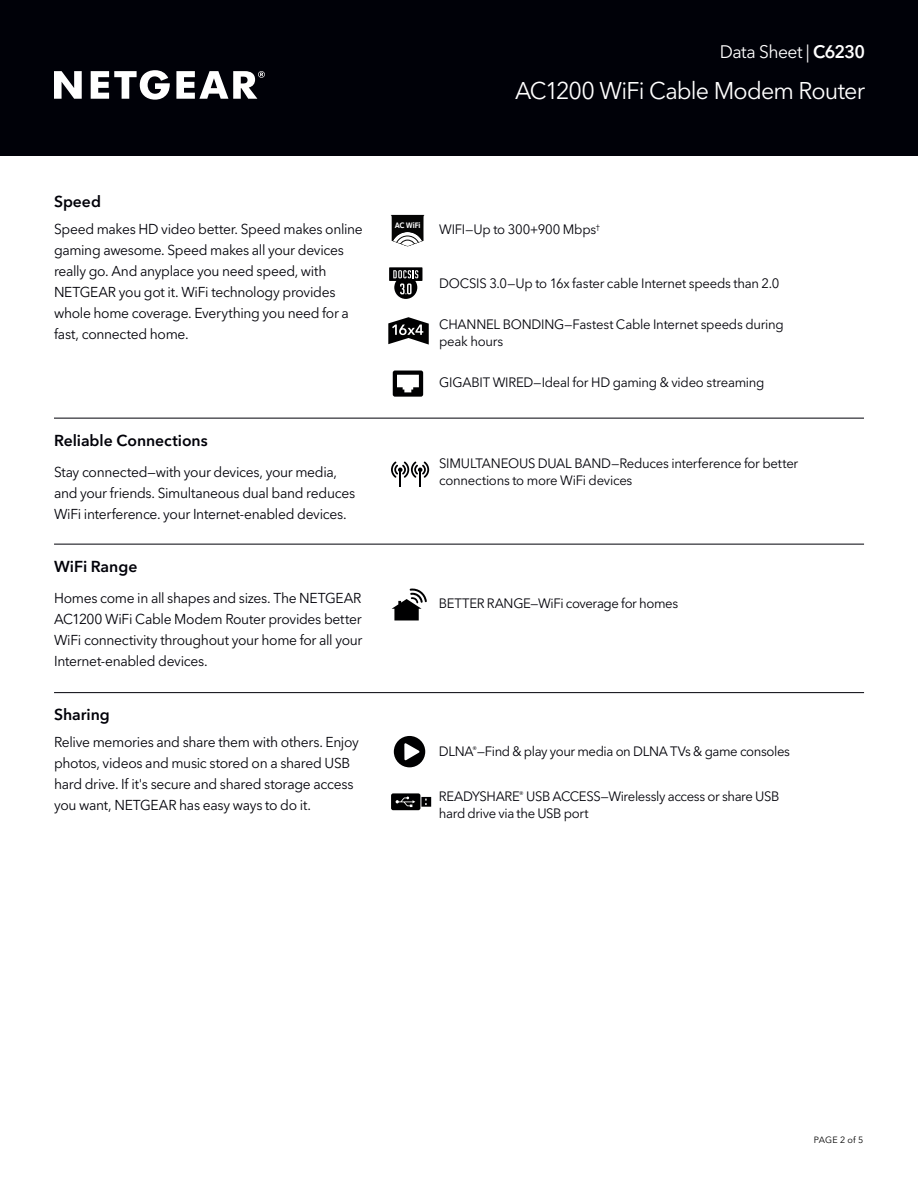
<style>
.page{position:relative;width:918px;height:1188px;background:#fff}
.page>*{position:absolute;margin:0;border:0;box-sizing:border-box;transform-origin:0 0}
.t1{font:24px "Avenir Next LT Pro";letter-spacing:-.035em;color:#fff}
.t2{font:18px "Avenir Next LT Pro";letter-spacing:-.03em;color:#fff}
.Sub_Heads_Red_with_R{font:600 15.75px "Avenir Next LT Pro";color:#000108}
.Sub_Heads{font:600 15.75px "Avenir Next LT Pro";color:#000108}
.Body_Copy{font:14.25px/21px "Avenir Next LT Pro";letter-spacing:-.025em;color:#000108}
.Feature_bullets{font:13.5px/17.2px "Avenir Next LT Pro";letter-spacing:-.02em;color:#000108}
.t3{font:9px "Avenir Next LT Pro";letter-spacing:.015em;color:#000001}
.t4{font:700 8.25px "Foundry Sterling";letter-spacing:-.02em;color:#fff;scale:.95 1}
.s1{font-weight:600}
</style>
<div class="page">
<div style="left:0;top:0;width:918px;height:156px;background:#000108"></div>
<svg style="left:54px;top:70px;width:211px;height:30px"></svg>
<hr style="left:54px;top:418px;width:810px;height:1px;background:#000108">
<svg style="left:392px;top:589px;width:35px;height:31px"></svg>
<hr style="left:54px;top:544px;width:810px;height:1px;background:#000108">
<hr style="left:54px;top:692px;width:810px;height:1px;background:#000108">
<svg style="left:391px;top:462px;width:38px;height:24px"></svg>
<div style="left:394px;top:736px;width:31px;height:31px;background:#000001;border-radius:50%"></div>
<svg style="left:404px;top:743px;width:16px;height:18px"></svg>
<svg style="left:391px;top:793px;width:40px;height:17px"></svg>
<svg style="left:393px;top:371px;width:30px;height:26px"></svg>
<svg style="left:391px;top:215px;width:34px;height:31px"></svg>
<svg style="left:394px;top:276px;width:23px;height:23px"></svg>
<div style="left:389px;top:267px;width:33px;height:14px;background:#000001"></div>
<svg style="left:393px;top:270px;width:25px;height:24px"></svg>
<svg style="left:388px;top:317px;width:41px;height:28px"></svg>
<p class="t2" style="left:720px;top:41px;width:147px">Data Sheet | <span class="s1">C6230</span></p>
<h1 class="t1" style="left:515px;top:76px;width:351px">AC1200 WiFi Cable Modem Router</h1>
<p class="Sub_Heads" style="left:54px;top:192px;width:48px">Speed</p>
<p class="Body_Copy" style="left:54px;top:219px;width:310px">Speed makes HD video better. Speed makes online gaming awesome. Speed makes all your devices really go. And anyplace you need speed, with NETGEAR you got it. WiFi technology provides whole home coverage. Everything you need for a fast, connected home.</p>
<p class="Sub_Heads_Red_with_R" style="left:54px;top:430px;width:155px">Reliable Connections</p>
<p class="Body_Copy" style="left:54px;top:462px;width:303px">Stay connected—with your devices, your media, and your friends. Simultaneous dual band reduces<br>WiFi interference. your Internet-enabled devices.</p>
<p class="Sub_Heads_Red_with_R" style="left:54px;top:556px;width:85px">WiFi Range</p>
<p class="Body_Copy" style="left:54px;top:588px;width:310px;text-align:justify">Homes come in all shapes and sizes. The NETGEAR AC1200 WiFi Cable Modem Router provides better WiFi connectivity throughout your home for all your Internet-enabled devices.</p>
<p class="Sub_Heads_Red_with_R" style="left:54px;top:705px;width:57px">Sharing</p>
<p class="Body_Copy" style="left:54px;top:732px;width:306px">Relive memories and share them with others. Enjoy photos, videos and music stored on a shared USB hard drive. If it's secure and shared storage access you want, NETGEAR has easy ways to do it.</p>
<p class="t4" style="left:395px;top:220px;width:29px">AC WiFi</p>
<p class="Feature_bullets" style="left:439px;top:221px;width:162px">WIFI—Up to 300+900 Mbps<sup>†</sup></p>
<p class="Feature_bullets" style="left:439px;top:275px;width:342px">DOCSIS 3.0—Up to 16x faster cable Internet speeds than 2.0</p>
<p class="Feature_bullets" style="left:439px;top:315px;width:346px">CHANNEL BONDING—Fastest Cable Internet speeds during peak hours</p>
<p class="Feature_bullets" style="left:439px;top:374px;width:327px">GIGABIT WIRED—Ideal for HD gaming &amp; video streaming</p>
<p class="Feature_bullets" style="left:439px;top:455px;width:361px">SIMULTANEOUS DUAL BAND—Reduces interference for better connections to more WiFi devices</p>
<p class="Feature_bullets" style="left:439px;top:594px;width:241px">BETTER RANGE—WiFi coverage for homes</p>
<p class="Feature_bullets" style="left:439px;top:743px;width:353px">DLNA<sup>®</sup>—Find &amp; play your media on DLNA TVs &amp; game consoles</p>
<p class="Feature_bullets" style="left:439px;top:788px;width:342px">READYSHARE<sup>®</sup> USB ACCESS—Wirelessly access or share USB hard drive via the USB port</p>
<p class="t3" style="left:814px;top:1134px;width:51px">PAGE 2 of 5</p>
</div>
